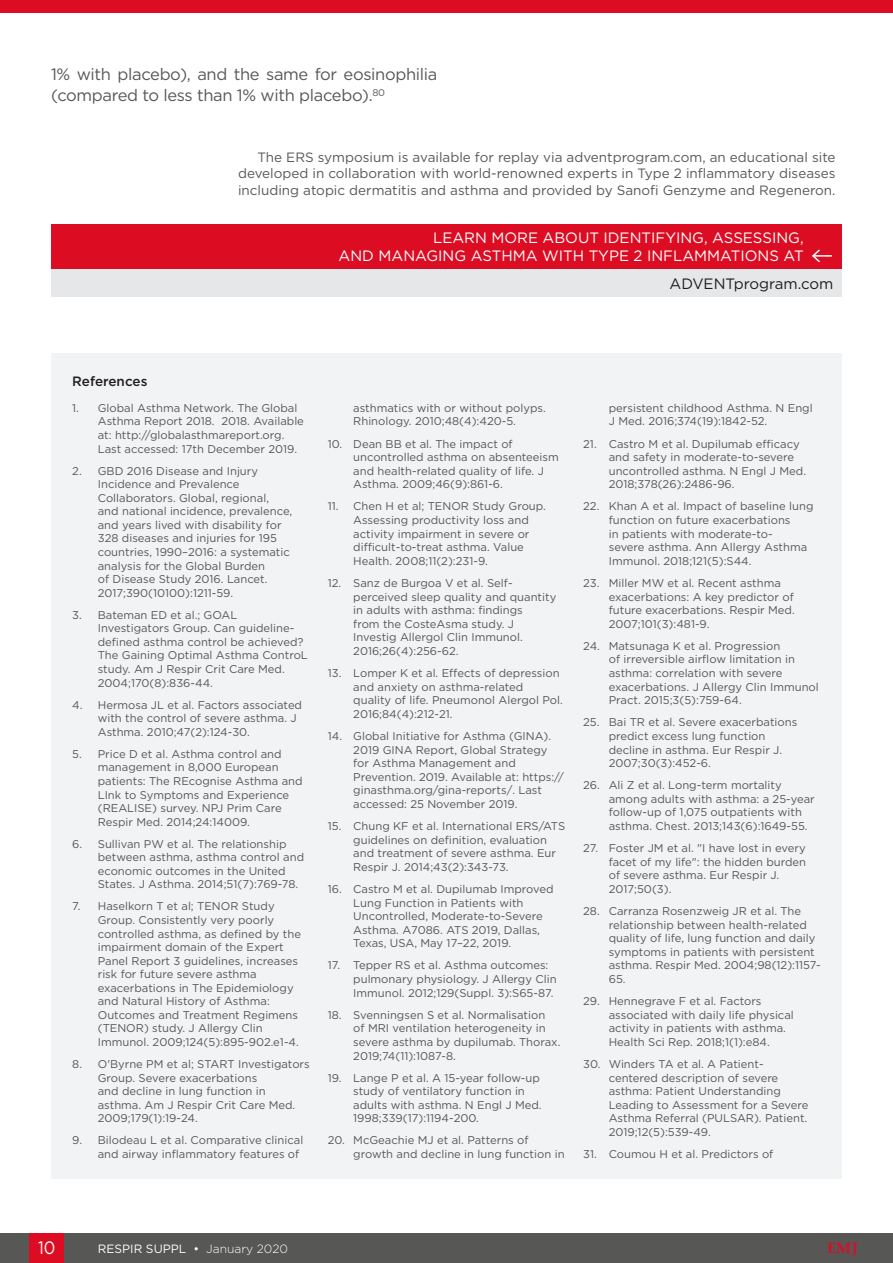
<style>
.page{position:relative;width:893px;height:1263px;background:#fff}
.page>*{position:absolute;margin:0;border:0;box-sizing:border-box;transform-origin:0 0}
.t1{font:18px "Gotham";color:#fff;scale:.9 1}
.Body_Text{font:16.5px/21.5px "Gotham";letter-spacing:-.02em;color:#575756}
.t2{font:15px/18px "Gotham";color:#fff;text-align:right}
.t3{font:15px "Gotham";color:#1d1d1d}
.t4{font:700 15px "Palatino Linotype";color:#dc0c23}
.t5{font:13.5px/16.2px "Gotham";color:#575756;text-align:justify}
.t6{font:500 13.5px "Gotham";color:#231f20}
.t7{font:12px "Gotham";color:#fff}
.t8{font:11.25px/13.6px "Gotham";color:#575756}
.s1{font-weight:300}
</style>
<div class="page">
<div style="left:0;top:1233px;width:893px;height:30px;background:#575756"></div>
<div style="left:30px;top:1233px;width:34px;height:30px;background:#dc0c23"></div>
<div style="left:0;top:0;width:893px;height:13px;background:#dc0c23"></div>
<div style="left:51px;top:224px;width:791px;height:46px;background:#dc0c23"></div>
<svg style="left:812px;top:249px;width:19px;height:14px"></svg>
<div style="left:51px;top:270px;width:791px;height:27px;background:#e6e7e9"></div>
<div style="left:51px;top:353px;width:791px;height:826px;background:#f2f3f4"></div>
<p class="Body_Text" style="left:51px;top:63px;width:388px">1% with placebo), and the same for eosinophilia (compared to less than 1% with placebo).<sup>80</sup></p>
<p class="t5" style="left:238px;top:149px;width:599px;text-indent:19px">The ERS symposium is available for replay via adventprogram.com, an educational site developed in collaboration with world-renowned experts in Type 2 inflammatory diseases including atopic dermatitis and asthma and provided by Sanofi Genzyme and Regeneron.</p>
<p class="t2" style="left:339px;top:228px;width:467px">LEARN MORE ABOUT IDENTIFYING, ASSESSING,<br>AND MANAGING ASTHMA WITH TYPE 2 INFLAMMATIONS AT</p>
<p class="t3" style="left:669px;top:274px;width:165px">ADVENTprogram.com</p>
<p class="t6" style="left:72px;top:372px;width:77px">References</p>
<p class="t8" style="left:98px;top:401px;width:208px;text-indent:-26px">1. Global Asthma Network. The Global Asthma Report 2018. 2018. Available at: http://globalasthmareport.org.<br>Last accessed: 17th December 2019.</p>
<p class="t8" style="left:98px;top:464px;width:196px;text-indent:-26px">2. GBD 2016 Disease and Injury<br>Incidence and Prevalence<br>Collaborators. Global, regional, and national incidence, prevalence, and years lived with disability for<br>328 diseases and injuries for 195 countries, 1990–2016: a systematic analysis for the Global Burden<br>of Disease Study 2016. Lancet.<br>2017;390(10100):1211-59.</p>
<p class="t8" style="left:98px;top:608px;width:212px;text-indent:-26px">3. Bateman ED et al.; GOAL<br>Investigators Group. Can guideline&shy;defined asthma control be achieved?<br>The Gaining Optimal Asthma ControL study. Am J Respir Crit Care Med.<br>2004;170(8):836-44.</p>
<p class="t8" style="left:98px;top:698px;width:206px;text-indent:-26px">4. Hermosa JL et al. Factors associated with the control of severe asthma. J<br>Asthma. 2010;47(2):124-30.</p>
<p class="t8" style="left:98px;top:747px;width:206px;text-indent:-26px">5. Price D et al. Asthma control and management in 8,000 European patients: The REcognise Asthma and<br>LInk to Symptoms and Experience (REALISE) survey. NPJ Prim Care<br>Respir Med. 2014;24:14009.</p>
<p class="t8" style="left:98px;top:837px;width:208px;text-indent:-26px">6. Sullivan PW et al. The relationship between asthma, asthma control and economic outcomes in the United States. J Asthma. 2014;51(7):769-78.</p>
<p class="t8" style="left:98px;top:899px;width:205px;text-indent:-26px">7. Haselkorn T et al; TENOR Study Group. Consistently very poorly controlled asthma, as defined by the impairment domain of the Expert Panel Report 3 guidelines, increases risk for future severe asthma exacerbations in The Epidemiology and Natural History of Asthma:<br>Outcomes and Treatment Regimens (TENOR) study. J Allergy Clin Immunol. 2009;124(5):895-902.e1-4.</p>
<p class="t8" style="left:98px;top:1057px;width:213px;text-indent:-26px">8. O'Byrne PM et al; START Investigators<br>Group. Severe exacerbations<br>and decline in lung function in asthma. Am J Respir Crit Care Med.<br>2009;179(1):19-24.</p>
<p class="t8" style="left:98px;top:1133px;width:207px;text-indent:-26px">9. Bilodeau L et al. Comparative clinical and airway inflammatory features of</p>
<p class="t8" style="left:353px;top:401px;width:194px">asthmatics with or without polyps.<br>Rhinology. 2010;48(4):420-5.</p>
<p class="t8" style="left:353px;top:436px;width:207px;text-indent:-26px">10. Dean BB et al. The impact of uncontrolled asthma on absenteeism and health-related quality of life. J Asthma. 2009;46(9):861-6.</p>
<p class="t8" style="left:353px;top:499px;width:194px;text-indent:-26px">11. Chen H et al; TENOR Study Group.<br>Assessing productivity loss and activity impairment in severe or difficult-to-treat asthma. Value<br>Health. 2008;11(2):231-9.</p>
<p class="t8" style="left:353px;top:576px;width:205px;text-indent:-26px">12. Sanz de Burgoa V et al. Self&shy;perceived sleep quality and quantity in adults with asthma: findings<br>from the CosteAsma study. J<br>Investig Allergol Clin Immunol.<br>2016;26(4):256-62.</p>
<p class="t8" style="left:353px;top:666px;width:211px;text-indent:-26px">13. Lomper K et al. Effects of depression and anxiety on asthma-related quality of life. Pneumonol Alergol Pol.<br>2016;84(4):212-21.</p>
<p class="t8" style="left:353px;top:729px;width:212px;text-indent:-26px">14. Global Initiative for Asthma (GINA).<br>2019 GINA Report, Global Strategy for Asthma Management and Prevention. 2019. Available at: https:// ginasthma.org/gina-reports/. Last accessed: 25 November 2019.</p>
<p class="t8" style="left:353px;top:819px;width:213px;text-indent:-26px">15. Chung KF et al. International ERS/ATS guidelines on definition, evaluation and treatment of severe asthma. Eur Respir J. 2014;43(2):343-73.</p>
<p class="t8" style="left:353px;top:882px;width:202px;text-indent:-26px">16. Castro M et al. Dupilumab Improved Lung Function in Patients with Uncontrolled, Moderate-to-Severe Asthma. A7086. ATS 2019, Dallas, Texas, USA, May 17–22, 2019.</p>
<p class="t8" style="left:353px;top:958px;width:205px;text-indent:-26px">17. Tepper RS et al. Asthma outcomes: pulmonary physiology. J Allergy Clin<br>Immunol. 2012;129(Suppl. 3):S65-87.</p>
<p class="t8" style="left:353px;top:1008px;width:209px;text-indent:-26px">18. Svenningsen S et al. Normalisation<br>of MRI ventilation heterogeneity in severe asthma by dupilumab. Thorax.<br>2019;74(11):1087-8.</p>
<p class="t8" style="left:353px;top:1070px;width:190px;text-indent:-26px">19. Lange P et al. A 15-year follow-up study of ventilatory function in adults with asthma. N Engl J Med.<br>1998;339(17):1194-200.</p>
<p class="t8" style="left:353px;top:1133px;width:213px;text-indent:-26px">20. McGeachie MJ et al. Patterns of growth and decline in lung function in</p>
<p class="t8" style="left:609px;top:401px;width:205px">persistent childhood Asthma. N Engl<br>J Med. 2016;374(19):1842-52.</p>
<p class="t8" style="left:609px;top:436px;width:199px;text-indent:-26px">21. Castro M et al. Dupilumab efficacy and safety in moderate-to-severe uncontrolled asthma. N Engl J Med.<br>2018;378(26):2486-96.</p>
<p class="t8" style="left:609px;top:499px;width:206px;text-indent:-26px">22. Khan A et al. Impact of baseline lung function on future exacerbations<br>in patients with moderate-to-<br>severe asthma. Ann Allergy Asthma Immunol. 2018;121(5):S44.</p>
<p class="t8" style="left:609px;top:576px;width:188px;text-indent:-26px">23. Miller MW et al. Recent asthma exacerbations: A key predictor of future exacerbations. Respir Med.<br>2007;101(3):481-9.</p>
<p class="t8" style="left:609px;top:639px;width:212px;text-indent:-26px">24. Matsunaga K et al. Progression<br>of irreversible airflow limitation in asthma: correlation with severe exacerbations. J Allergy Clin Immunol Pract. 2015;3(5):759-64.</p>
<p class="t8" style="left:609px;top:715px;width:190px;text-indent:-26px">25. Bai TR et al. Severe exacerbations predict excess lung function decline in asthma. Eur Respir J.<br>2007;30(3):452-6.</p>
<p class="t8" style="left:609px;top:778px;width:207px;text-indent:-26px">26. Ali Z et al. Long-term mortality among adults with asthma: a 25-year follow-up of 1,075 outpatients with asthma. Chest. 2013;143(6):1649-55.</p>
<p class="t8" style="left:609px;top:841px;width:199px;text-indent:-26px">27. Foster JM et al. "I have lost in every facet of my life": the hidden burden of severe asthma. Eur Respir J.<br>2017;50(3).</p>
<p class="t8" style="left:609px;top:904px;width:213px;text-indent:-26px">28. Carranza Rosenzweig JR et al. The relationship between health-related quality of life, lung function and daily symptoms in patients with persistent asthma. Respir Med. 2004;98(12):1157-<br>65.</p>
<p class="t8" style="left:609px;top:994px;width:187px;text-indent:-26px">29. Hennegrave F et al. Factors associated with daily life physical activity in patients with asthma.<br>Health Sci Rep. 2018;1(1):e84.</p>
<p class="t8" style="left:609px;top:1057px;width:201px;text-indent:-26px">30. Winders TA et al. A Patient&shy;centered description of severe asthma: Patient Understanding<br>Leading to Assessment for a Severe<br>Asthma Referral (PULSAR). Patient.<br>2019;12(5):539-49.</p>
<p class="t8" style="left:583px;top:1147px;width:192px">31. Coumou H et al. Predictors of</p>
<h1 class="t1" style="left:38px;top:1236px;width:20px">10</h1>
<p class="t7" style="left:98px;top:1241px;width:192px">RESPIR SUPPL • <span class="s1">January 2020</span></p>
<h3 class="t4" style="left:827px;top:1238px;width:32px">EMJ</h3>
</div>
